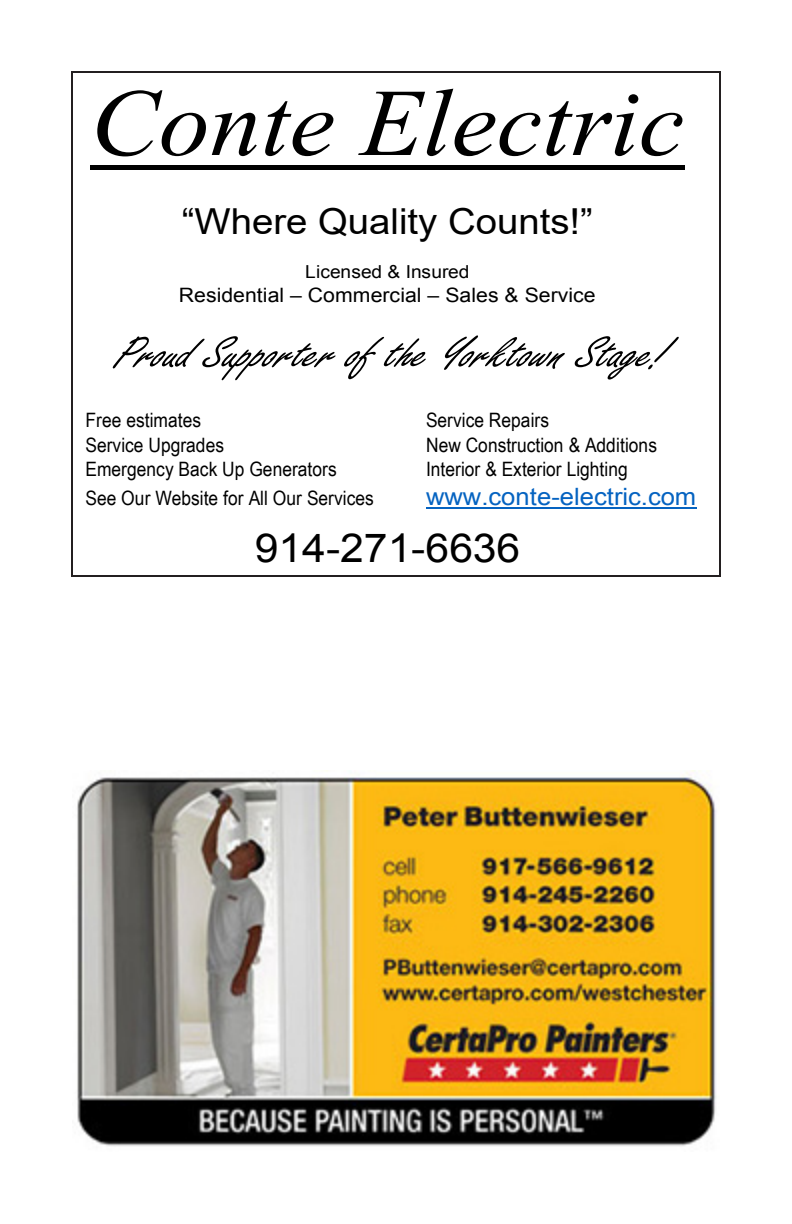
<style>
.page{position:relative;width:792px;height:1224px;background:#fff}
.page>*{position:absolute;margin:0;border:0;box-sizing:border-box;transform-origin:0 0}
.t1{font:italic 95.6px "Times New Roman";color:#000;scale:1.07 1}
.t2{font:italic 47.8px "Freestyle Script";color:#000;scale:1.07 1}
.t3{font:39.8px "Arial";color:#000;scale:1.07 1}
.t4{font:35.8px "Arial";color:#000;scale:1.07 1}
.t5{font:23.8px "Arial";color:#0563c1;scale:1.07 1}
.t6{font:19.8px "Arial Narrow";color:#000;scale:1.07 1}
.t7{font:19.8px "Arial";color:#000;scale:1.07 1}
.t8{font:18px "Arial";letter-spacing:.005em;color:#000;scale:1.07 1}
</style>
<div class="page">
<hr style="left:90px;top:166px;width:594px;height:4px;background:#000">
<hr style="left:426px;top:508px;width:270px;height:1px;background:#0563c1">
<div style="left:71px;top:71px;width:650px;height:506px;border:2px solid #231f20"></div>
<img style="left:77px;top:770px;width:640px;height:377px">
<p class="t1" style="left:90px;top:57px;width:557px">Conte Electric</p>
<p class="t4" style="left:182px;top:197px;width:386px">“Where Quality Counts!”</p>
<p class="t8" style="left:305px;top:259px;width:155px">Licensed &amp; Insured</p>
<p class="t7" style="left:179px;top:282px;width:391px">Residential – Commercial – Sales &amp; Service</p>
<p class="t2" style="left:112px;top:327px;width:522px">Proud SupporteroftheYorktownStage!</p>
<p class="t6" style="left:86px;top:406px;width:110px">Free estimates</p>
<p class="t6" style="left:426px;top:406px;width:116px">Service Repairs</p>
<p class="t6" style="left:86px;top:430px;width:131px">Service Upgrades</p>
<p class="t6" style="left:426px;top:430px;width:217px">New Construction &amp; Additions</p>
<p class="t6" style="left:86px;top:455px;width:236px">Emergency Back Up Generators</p>
<p class="t6" style="left:426px;top:455px;width:190px">Interior &amp; Exterior Lighting</p>
<p class="t6" style="left:86px;top:483px;width:271px">See Our Website for All Our Services</p>
<p class="t5" style="left:426px;top:481px;width:254px">www.conte-electric.com</p>
<p class="t3" style="left:255px;top:522px;width:250px">914-271-6636</p>
</div>
